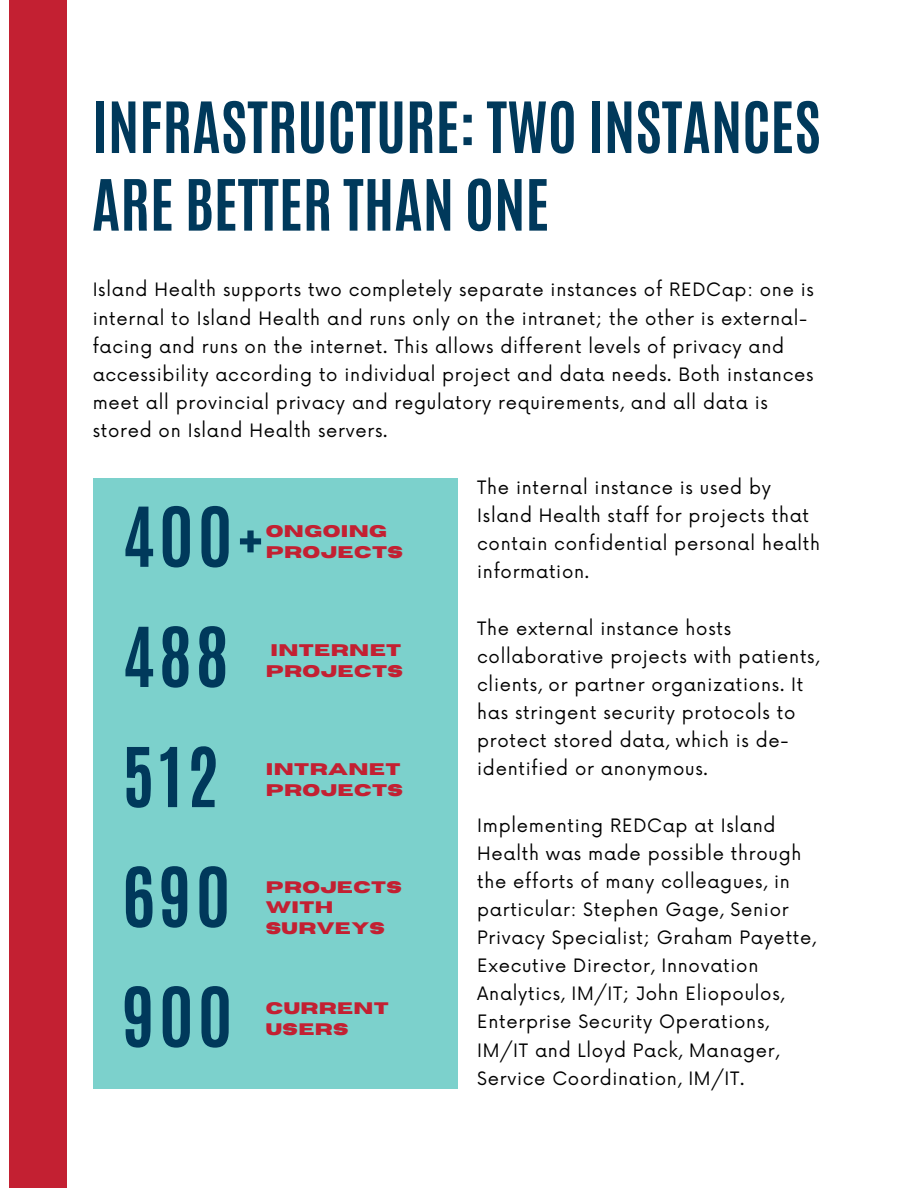
<style>
.page{position:relative;width:918px;height:1188px;background:#fff}
.page>*{position:absolute;margin:0;border:0;box-sizing:border-box;transform-origin:0 0}
.t1{font:700 70.05px "Antonio";letter-spacing:.06em;color:#00395b}
.t2{font:700 60px/77.7px "Antonio";color:#00395b}
.t3{font:18px/28.2px "Now";letter-spacing:.04em;color:#000}
.t4{font:700 16.8px "Horizon";letter-spacing:.025em;color:#c32032}
.t5{font:700 16.65px/20.5px "Horizon";letter-spacing:.025em;color:#c32032}
</style>
<div class="page">
<div style="left:9px;top:0;width:58px;height:1188px;background:#c32032"></div>
<div style="left:94px;top:478px;width:364px;height:611px;background:#7cd1cc"></div>
<h2 class="t2" style="left:92px;top:89px;width:730px">INFRASTRUCTURE: TWO INSTANCES<br>ARE BETTER THAN ONE</h2>
<p class="t3" style="left:93px;top:277px;width:723px">Island Health supports two completely separate instances of REDCap: one is internal to Island Health and runs only on the intranet; the other is external&shy;facing and runs on the internet. This allows different levels of privacy and accessibility according to individual project and data needs. Both instances meet all provincial privacy and regulatory requirements, and all data is stored on Island Health servers.</p>
<p class="t3" style="left:477px;top:474px;width:344px">The internal instance is used by<br>Island Health staff for projects that contain confidential personal health information.</p>
<p class="t3" style="left:477px;top:615px;width:344px">The external instance hosts collaborative projects with patients, clients, or partner organizations. It has stringent security protocols to protect stored data, which is de&shy;identified or anonymous.</p>
<p class="t3" style="left:477px;top:812px;width:340px">Implementing REDCap at Island Health was made possible through the efforts of many colleagues, in particular: Stephen Gage, Senior Privacy Specialist; Graham Payette, Executive Director, Innovation Analytics, IM/IT; John Eliopoulos, Enterprise Security Operations, IM/IT and Lloyd Pack, Manager, Service Coordination, IM/IT.</p>
<h1 class="t1" style="left:122px;top:487px;width:143px">400+</h1>
<p class="t4" style="left:266px;top:523px;width:123px">ONGOING</p>
<p class="t4" style="left:266px;top:544px;width:139px">PROJECTS</p>
<h1 class="t1" style="left:122px;top:607px;width:108px">488</h1>
<p class="t4" style="left:270px;top:642px;width:132px">INTERNET</p>
<p class="t4" style="left:266px;top:663px;width:139px">PROJECTS</p>
<h1 class="t1" style="left:122px;top:727px;width:98px">512</h1>
<p class="t4" style="left:266px;top:761px;width:136px">INTRANET</p>
<p class="t4" style="left:266px;top:782px;width:139px">PROJECTS</p>
<h1 class="t1" style="left:122px;top:847px;width:110px">690</h1>
<p class="t5" style="left:266px;top:877px;width:138px">PROJECTS<br>WITH</p>
<p class="t5" style="left:266px;top:918px;width:121px">SURVEYS</p>
<h1 class="t1" style="left:122px;top:967px;width:112px">900</h1>
<p class="t5" style="left:266px;top:998px;width:124px">CURRENT</p>
<p class="t5" style="left:266px;top:1019px;width:84px">USERS</p>
</div>
